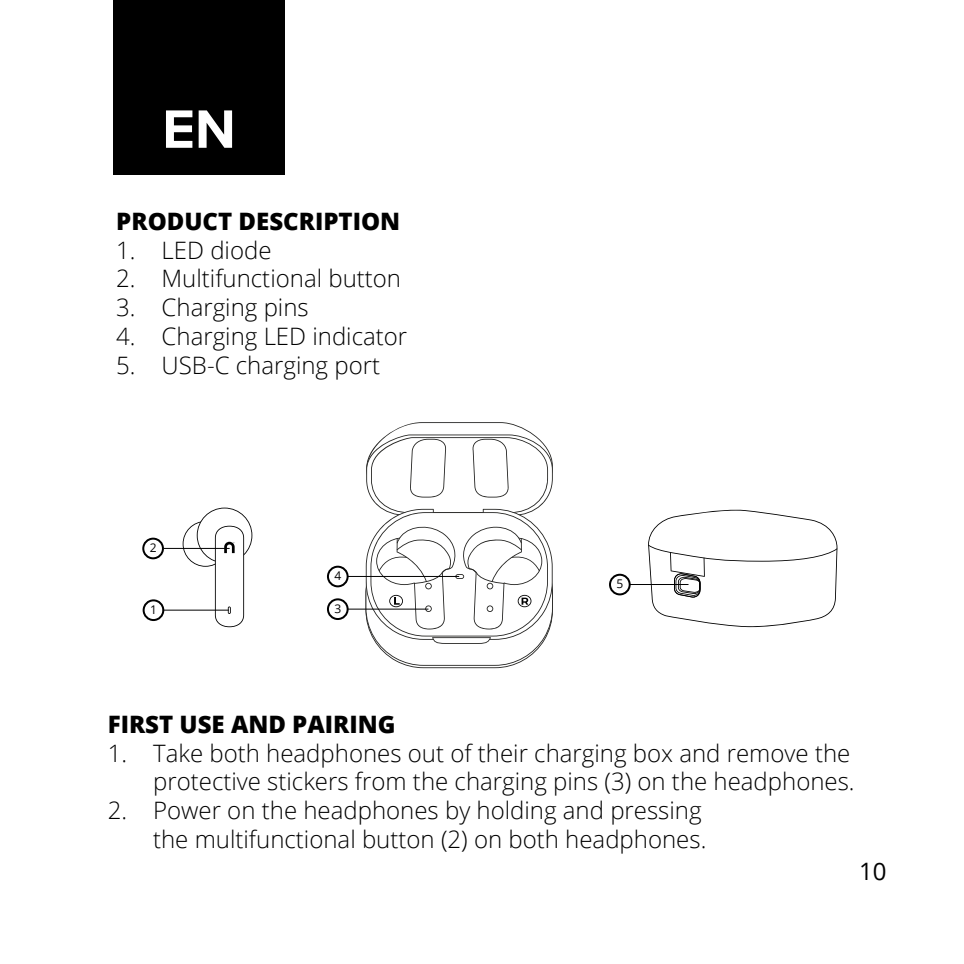
<style>
.page{position:relative;width:964px;height:964px;background:#fff}
.page>*{position:absolute;margin:0;border:0;box-sizing:border-box;transform-origin:0 0}
.t1{font:700 56px "Proxima Nova";color:#fff}
.t2{font:300 24px/28.8px "Open Sans";color:#000;text-align:right}
.t3{font:800 24px "Open Sans";color:#000}
.t4{font:24px "Open Sans";color:#000}
.t5{font:12px "Open Sans";color:#000}
</style>
<div class="page">
<svg style="left:183px;top:507px;width:69px;height:120px"></svg>
<svg style="left:648px;top:509px;width:189px;height:118px"></svg>
<svg style="left:365px;top:422px;width:188px;height:246px"></svg>
<div style="left:143px;top:599px;width:21px;height:22px;border:2px solid #000;border-radius:50%"></div>
<div style="left:327px;top:598px;width:22px;height:22px;border:2px solid #000;border-radius:50%"></div>
<div style="left:609px;top:574px;width:22px;height:21px;border:2px solid #000;border-radius:50%"></div>
<div style="left:327px;top:566px;width:22px;height:21px;border:2px solid #000;border-radius:50%"></div>
<hr style="left:163px;top:609px;width:66px;height:2px;background:#000">
<hr style="left:347px;top:608px;width:81px;height:2px;background:#000">
<hr style="left:629px;top:584px;width:59px;height:1px;background:#000">
<hr style="left:347px;top:576px;width:112px;height:1px;background:#000">
<div style="left:142px;top:538px;width:22px;height:21px;border:2px solid #000;border-radius:50%"></div>
<hr style="left:164px;top:548px;width:66px;height:1px;background:#000">
<div style="left:113px;top:0;width:172px;height:174px;background:#000"></div>
<p class="t1" style="left:162px;top:87px;width:75px">EN</p>
<p class="t3" style="left:116px;top:203px;width:285px">PRODUCT DESCRIPTION</p>
<p class="t2" style="left:116px;top:235px;width:157px">1. LED diode</p>
<p class="t2" style="left:116px;top:264px;width:286px">2. Multifunctional button</p>
<p class="t2" style="left:116px;top:292px;width:194px">3. Charging pins</p>
<p class="t2" style="left:116px;top:321px;width:292px">4. Charging LED indicator</p>
<p class="t2" style="left:116px;top:350px;width:265px">5. USB-C charging port</p>
<p class="t5" style="left:150px;top:540px;width:8px">2</p>
<p class="t5" style="left:334px;top:568px;width:8px">4</p>
<p class="t5" style="left:150px;top:601px;width:8px">1</p>
<p class="t5" style="left:334px;top:600px;width:8px">3</p>
<p class="t5" style="left:616px;top:576px;width:8px">5</p>
<p class="t3" style="left:108px;top:706px;width:289px">FIRST USE AND PAIRING</p>
<p class="t2" style="left:108px;top:738px;width:748px">1. Take both headphones out of their charging box and remove the protective stickers from the charging pins (3) on the headphones.</p>
<p class="t2" style="left:108px;top:795px;width:600px">2. Power on the headphones by holding and pressing the multifunctional button (2) on both headphones.</p>
<p class="t4" style="left:859px;top:855px;width:29px">10</p>
</div>
